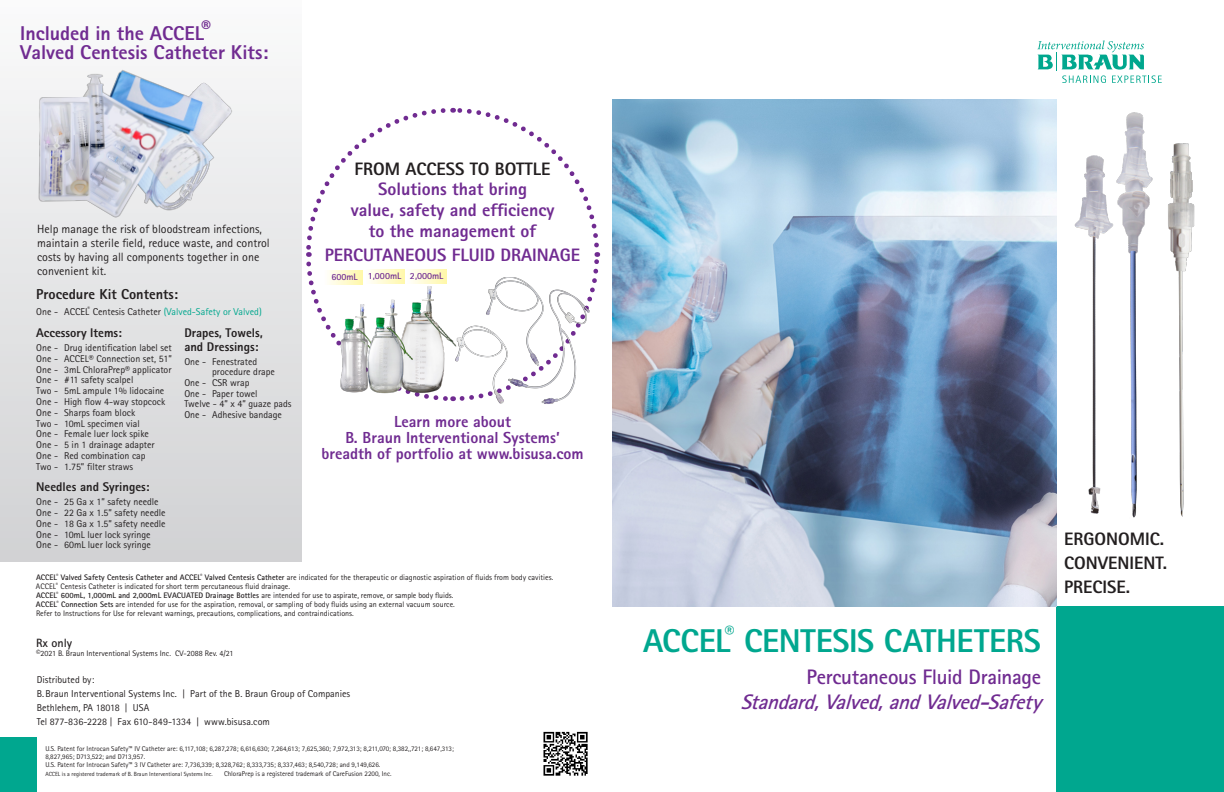
<style>
.page{position:relative;width:1224px;height:792px;background:#fff}
.page>*{position:absolute;margin:0;border:0;box-sizing:border-box;transform-origin:0 0}
.t1{font:800 33px "Rotis Sans Serif";letter-spacing:-.01em;color:#00a78f}
.t2{font:italic 700 21px "Rotis Sans Serif";color:#702b91}
.t3{font:700 21px "Rotis Sans Serif";letter-spacing:-.015em;color:#702b91}
.t4{font:800 20px "Rotis Sans Serif";color:#702b91}
.t5{font:800 18px/20.8px "Rotis Sans Serif";color:#702b91;text-align:center}
.t6{font:800 18px/24px "Rotis Sans Serif";color:#231f20}
.t7{font:800 16px/16px "Rotis Sans Serif";color:#702b91;text-align:center}
.t8{font:800 14.4px "Rotis Sans Serif";color:#231f20}
.t9{font:800 12.6px/14px "Rotis Sans Serif";color:#231f20}
.t10{font:12px/14px "Rotis Sans Serif";color:#231f20}
.t11{font:700 12px "Rotis Sans Serif";color:#231f20}
.t12{font:700 11.7px "Avant Garde";color:#702b91}
.t13{font:10px/14px "Rotis Sans Serif";color:#231f20}
.t14{font:10px "Rotis Sans Serif";color:#00a78e}
.t15{font:9.9px/10.8px "Rotis Sans Serif";color:#231f20}
.t16{font:700 9.4px "Rotis Sans Serif";color:#702b91}
.t17{font:8px/9px "Rotis Sans Serif";color:#231f20}
.t18{font:700 8px "Rotis Sans Serif";color:#231f20}
.t19{font:7px/8px "Rotis Sans Serif";color:#231f20}
.t20{font:6px "Rotis Sans Serif";color:#231f20}
.t21{font:5px "Rotis Sans Serif";color:#231f20}
.t22{font:700 4.7px "Rotis Sans Serif";color:#231f20}
.s1{font-size:9.9px;color:#231f20}
.s2{color:#231f20}
.s3{font-weight:700}
.s4{font-size:9px}
.s5{font-size:7px}
</style>
<div class="page">
<div style="left:0;top:0;width:301px;height:561px;background:linear-gradient(to bottom,#fafafb,#d1d1d3)"></div>
<svg style="left:306px;top:107px;width:295px;height:238px"></svg>
<svg style="left:365px;top:269px;width:40px;height:15px"></svg>
<svg style="left:406px;top:269px;width:40px;height:15px"></svg>
<div style="left:0;top:738px;width:37px;height:54px;background:#00a78f"></div>
<div style="left:1057px;top:606px;width:167px;height:186px;background:#00a78f"></div>
<svg style="left:1037px;top:40px;width:125px;height:43px"></svg>
<img style="left:612px;top:99px;width:445px;height:508px">
<img style="left:543px;top:731px;width:45px;height:45px">
<img style="left:337px;top:297px;width:19px;height:96px">
<img style="left:453px;top:278px;width:142px;height:126px">
<img style="left:1174px;top:143px;width:21px;height:374px">
<img style="left:1074px;top:112px;width:100px;height:406px">
<img style="left:0;top:53px;width:260px;height:181px">
<img style="left:386px;top:286px;width:81px;height:118px">
<img style="left:356px;top:293px;width:70px;height:111px">
<svg style="left:324px;top:270px;width:38px;height:15px"></svg>
<h3 class="t12" style="left:202px;top:18px;width:11px">®</h3>
<h3 class="t4" style="left:20px;top:39px;width:250px">Valved Centesis Catheter Kits:</h3>
<h3 class="t4" style="left:20px;top:20px;width:185px">Included in the ACCEL</h3>
<h3 class="t10" style="left:37px;top:222px;width:234px">Help manage the risk of bloodstream infections, maintain a sterile field, reduce waste, and control costs by having all components together in one convenient kit.</h3>
<h3 class="t8" style="left:36px;top:285px;width:143px">Procedure Kit Contents:</h3>
<p class="t14" style="left:36px;top:306px;width:227px"><span class="s1">One -</span> <span class="s2">ACCEL Centesis Catheter</span> (Valved-Safety or Valved)</p>
<p class="t21" style="left:88px;top:305px;width:4px">®</p>
<h3 class="t9" style="left:36px;top:326px;width:87px">Accessory Items:</h3>
<p class="t15" style="left:36px;top:342px;width:137px">One - Drug identification label set<br>One - ACCEL® Connection set, 51”<br>One - 3mL ChloraPrep® applicator<br>One - #11 safety scalpel<br>Two - 5mL ampule 1% lidocaine<br>One - High flow 4-way stopcock<br>One - Sharps foam block<br>Two - 10mL specimen vial<br>One - Female luer lock spike<br>One - 5 in 1 drainage adapter<br>One - Red combination cap<br>Two - 1.75” filter straws</p>
<h3 class="t9" style="left:36px;top:480px;width:115px">Needles and Syringes:</h3>
<p class="t15" style="left:36px;top:496px;width:131px">One - 25 Ga x 1” safety needle<br>One - 22 Ga x 1.5” safety needle<br>One - 18 Ga x 1.5” safety needle<br>One - 10mL luer lock syringe<br>One - 60mL luer lock syringe</p>
<h3 class="t9" style="left:184px;top:326px;width:80px">Drapes, Towels, and Dressings:</h3>
<p class="t15" style="left:184px;top:356px;width:74px">One - Fenestrated</p>
<p class="t15" style="left:212px;top:366px;width:64px">procedure drape</p>
<p class="t15" style="left:184px;top:377px;width:67px">One - CSR wrap</p>
<p class="t15" style="left:184px;top:388px;width:75px">One - Paper towel</p>
<p class="t15" style="left:184px;top:399px;width:109px">Twelve - 4” x 4” guaze pads</p>
<p class="t15" style="left:184px;top:409px;width:99px">One - Adhesive bandage</p>
<h3 class="t6" style="left:355px;top:156px;width:198px">FROM ACCESS TO BOTTLE</h3>
<h3 class="t5" style="left:351px;top:179px;width:205px">Solutions that bring<br>value, safety and efficiency to the management of</h3>
<h3 class="t5" style="left:325px;top:244px;width:257px">PERCUTANEOUS FLUID DRAINAGE</h3>
<p class="t16" style="left:331px;top:271px;width:28px">600mL</p>
<p class="t16" style="left:368px;top:270px;width:77px">1,000mL 2,000mL</p>
<h3 class="t7" style="left:322px;top:414px;width:264px">Learn more about<br>B. Braun Interventional Systems’ breadth of portfolio at www.bisusa.com</h3>
<p class="t22" style="left:56px;top:572px;width:4px">®</p>
<p class="t22" style="left:200px;top:572px;width:4px">®</p>
<p class="t18" style="left:36px;top:573px;width:23px">ACCEL</p>
<p class="t18" style="left:61px;top:573px;width:142px">Valved Safety Centesis Catheter and ACCEL</p>
<p class="t17" style="left:205px;top:573px;width:350px"><span class="s3">Valved Centesis Catheter</span> are indicated for the therapeutic or diagnostic aspiration of fluids from body cavities.</p>
<p class="t22" style="left:56px;top:581px;width:4px">®</p>
<p class="t17" style="left:36px;top:582px;width:21px">ACCEL</p>
<p class="t17" style="left:60px;top:582px;width:231px">Centesis Catheter is indicated for short term percutaneous fluid drainage.</p>
<p class="t22" style="left:56px;top:590px;width:4px">®</p>
<p class="t18" style="left:36px;top:591px;width:23px">ACCEL</p>
<p class="t17" style="left:61px;top:591px;width:394px"><span class="s3">600mL, 1,000mL and 2,000mL EVACUATED Drainage Bottles</span> are intended for use to aspirate, remove, or sample body fluids.</p>
<p class="t22" style="left:56px;top:599px;width:4px">®</p>
<p class="t17" style="left:36px;top:600px;width:420px;text-indent:25px"><span class="s3">Connection Sets</span> are intended for use for the aspiration, removal, or sampling of body fluids using an external vacuum source.<br>Refer to Instructions for Use for relevant warnings, precautions, complications, and contraindications.</p>
<h3 class="t11" style="left:36px;top:636px;width:38px">Rx only</h3>
<p class="t17" style="left:36px;top:649px;width:199px"><span class="s4">©</span>2021 B. Braun Interventional Systems Inc. CV-2088 Rev. 4/21</p>
<p class="t18" style="left:36px;top:600px;width:23px">ACCEL</p>
<p class="t13" style="left:37px;top:673px;width:315px">Distributed by:<br>B.Braun Interventional Systems Inc. | Part of the B. Braun Group of Companies Bethlehem, PA 18018 | USA<br>Tel 877-836-2228 | Fax 610-849-1334 | www.bisusa.com</p>
<p class="t19" style="left:45px;top:744px;width:410px">U.S. Patent for Introcan Safety™ IV Catheter are: 6,117,108; 6,287,278; 6,616,630; 7,264,613; 7,625,360; 7,972,313; 8,211,070; 8,382,,721; 8,647,313;<br>8,827,965; D713,522; and D713,957.</p>
<p class="t19" style="left:45px;top:761px;width:337px">U.S. Patent for Introcan Safety™ 3 IV Catheter are: 7,736,339; 8,328,762; 8,333,735; 8,337,463; 8,540,728; and 9,149,626.</p>
<p class="t20" style="left:45px;top:771px;width:348px">ACCEL is a registered trademark of B. Braun Interventional Systems Inc. <span class="s5">ChloraPrep is a registered trademark of CareFusion 2200, Inc.</span></p>
<h1 class="t1" style="left:643px;top:620px;width:400px">ACCEL<sup>®</sup> CENTESIS CATHETERS</h1>
<h2 class="t3" style="left:807px;top:664px;width:236px">Percutaneous Fluid Drainage</h2>
<h2 class="t2" style="left:740px;top:689px;width:309px">Standard,Valved,andValved-Safety</h2>
<h3 class="t6" style="left:1064px;top:526px;width:105px">ERGONOMIC.<br>CONVENIENT.<br>PRECISE.</h3>
</div>
